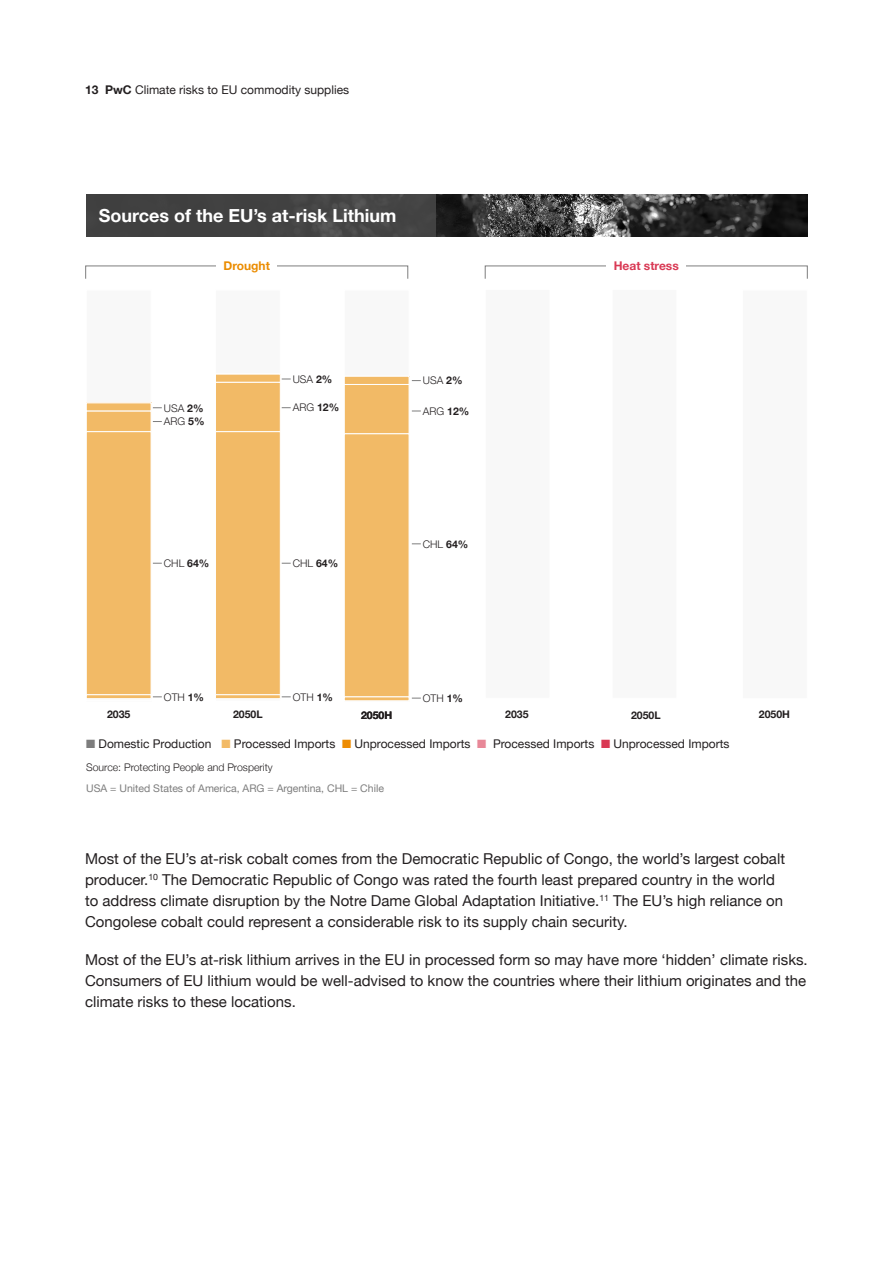
<style>
.page{position:relative;width:893px;height:1263px;background:#fff}
.page>*{position:absolute;margin:0;border:0;box-sizing:border-box;transform-origin:0 0}
.Sub_Sub{font:700 18px "Helvetica Neue LT Pro";color:#fff}
.Body{font:15px/21px "Helvetica Neue";color:#231f20}
.Body_copy{font:12px "Helvetica Neue LT Pro";color:#231f20}
.t1{font:12px "Helvetica Neue";color:#231f20}
.Body_copy-2{font:700 12px "Helvetica Neue LT Pro";color:#d93954}
.Body_copy-3{font:700 12px "Helvetica Neue LT Pro";color:#eb8c00}
.Body_copy-4{font:300 10.5px "Helvetica Neue LT Pro";color:#231f20}
.Note_Source{font:10.5px "Helvetica Neue";color:#7d7d7d}
.Body-2{font:300 10.5px "Helvetica Neue";color:#231f20}
.Body_copy-5{font:700 10.5px "Helvetica Neue LT Pro";color:#231f20}
.s1{font-weight:700}
.s2{color:#7d7d7d}
.s3{color:#f2ba66}
.s4{color:#ed8c03}
.s5{color:#e88898}
.s6{color:#d93954}
</style>
<div class="page">
<div style="left:215px;top:290px;width:66px;height:411px;background:#f8f8f8"></div>
<div style="left:86px;top:290px;width:65px;height:411px;background:#f8f8f8"></div>
<div style="left:344px;top:290px;width:65px;height:409px;background:#f8f8f8"></div>
<div style="left:742px;top:290px;width:66px;height:409px;background:#f8f8f8"></div>
<div style="left:612px;top:289px;width:65px;height:410px;background:#f8f8f8"></div>
<div style="left:485px;top:289px;width:65px;height:410px;background:#f8f8f8"></div>
<img style="left:436px;top:194px;width:371px;height:43px">
<div style="left:86px;top:402px;width:65px;height:9px;background:#f2ba66;border:1px solid #fff"></div>
<div style="left:86px;top:411px;width:65px;height:21px;background:#f2ba66;border:1px solid #fff"></div>
<div style="left:86px;top:431px;width:65px;height:264px;background:#f2ba66;border:1px solid #fff"></div>
<svg style="left:86px;top:694px;width:65px;height:4px"></svg>
<hr style="left:86px;top:698px;width:65px;height:1px;background:#fff">
<div style="left:215px;top:374px;width:66px;height:9px;background:#f2ba66;border:1px solid #fff"></div>
<div style="left:215px;top:382px;width:66px;height:50px;background:#f2ba66;border:1px solid #fff"></div>
<div style="left:215px;top:431px;width:66px;height:264px;background:#f2ba66;border:1px solid #fff"></div>
<svg style="left:215px;top:694px;width:66px;height:5px"></svg>
<hr style="left:215px;top:698px;width:65px;height:1px;background:#fff">
<div style="left:344px;top:376px;width:65px;height:9px;background:#f2ba66;border:1px solid #fff"></div>
<div style="left:344px;top:384px;width:65px;height:50px;background:#f2ba66;border:1px solid #fff"></div>
<div style="left:344px;top:433px;width:65px;height:264px;background:#f2ba66;border:1px solid #fff"></div>
<svg style="left:344px;top:696px;width:65px;height:5px"></svg>
<div style="left:86px;top:194px;width:350px;height:43px;background:#464646"></div>
<p class="t1" style="left:85px;top:81px;width:266px"><span class="s1">13 PwC</span> Climate risks to EU commodity supplies</p>
<p class="Sub_Sub" style="left:99px;top:204px;width:299px">Sources of the EU’s at-risk Lithium</p>
<p class="Body_copy-3" style="left:223px;top:259px;width:48px">Drought</p>
<p class="Body_copy-2" style="left:614px;top:259px;width:67px">Heat stress</p>
<p class="Body_copy-4" style="left:164px;top:401px;width:41px">USA <span class="s1">2%</span></p>
<p class="Body_copy-4" style="left:164px;top:415px;width:42px">ARG <span class="s1">5%</span></p>
<p class="Body_copy-4" style="left:293px;top:373px;width:41px">USA <span class="s1">2%</span></p>
<p class="Body_copy-4" style="left:293px;top:401px;width:48px">ARG <span class="s1">12%</span></p>
<p class="Body_copy-4" style="left:164px;top:557px;width:47px">CHL <span class="s1">64%</span></p>
<p class="Body_copy-4" style="left:293px;top:557px;width:47px">CHL <span class="s1">64%</span></p>
<p class="Body_copy-4" style="left:164px;top:690px;width:42px">OTH <span class="s1">1%</span></p>
<p class="Body_copy-4" style="left:293px;top:690px;width:42px">OTH <span class="s1">1%</span></p>
<p class="Body_copy-4" style="left:423px;top:374px;width:41px">USA <span class="s1">2%</span></p>
<p class="Body_copy-4" style="left:423px;top:405px;width:48px">ARG <span class="s1">12%</span></p>
<p class="Body_copy-4" style="left:423px;top:537px;width:47px">CHL <span class="s1">64%</span></p>
<p class="Body_copy-4" style="left:423px;top:692px;width:42px">OTH <span class="s1">1%</span></p>
<p class="Body_copy-5" style="left:107px;top:708px;width:25px">2035</p>
<p class="Body_copy-5" style="left:233px;top:708px;width:31px">2050L</p>
<p class="Body_copy-5" style="left:505px;top:708px;width:25px">2035</p>
<p class="Body_copy-5" style="left:631px;top:709px;width:31px">2050L</p>
<p class="Body_copy-5" style="left:759px;top:708px;width:33px">2050H</p>
<p class="Body_copy-5" style="left:361px;top:709px;width:33px">2050H</p>
<p class="Body_copy" style="left:86px;top:737px;width:645px"><span class="s2">■</span> Domestic Production <span class="s3">■</span> Processed Imports <span class="s4">■</span> Unprocessed Imports <span class="s5">■</span> Processed Imports <span class="s6">■</span> Unprocessed Imports</p>
<p class="Body-2" style="left:86px;top:759px;width:188px">Source: Protecting People and Prosperity</p>
<p class="Note_Source" style="left:86px;top:781px;width:299px">USA = United States of America, ARG = Argentina, CHL = Chile</p>
<p class="Body" style="left:85px;top:849px;width:701px">Most of the EU’s at-risk cobalt comes from the Democratic Republic of Congo, the world’s largest cobalt producer.<sup>10</sup> The Democratic Republic of Congo was rated the fourth least prepared country in the world to address climate disruption by the Notre Dame Global Adaptation Initiative.<sup>11</sup> The EU’s high reliance on Congolese cobalt could represent a considerable risk to its supply chain security.</p>
<p class="Body" style="left:85px;top:950px;width:724px;text-align:justify">Most of the EU’s at-risk lithium arrives in the EU in processed form so may have more ‘hidden’ climate risks.<br>Consumers of EU lithium would be well-advised to know the countries where their lithium originates and the climate risks to these locations.</p>
</div>
